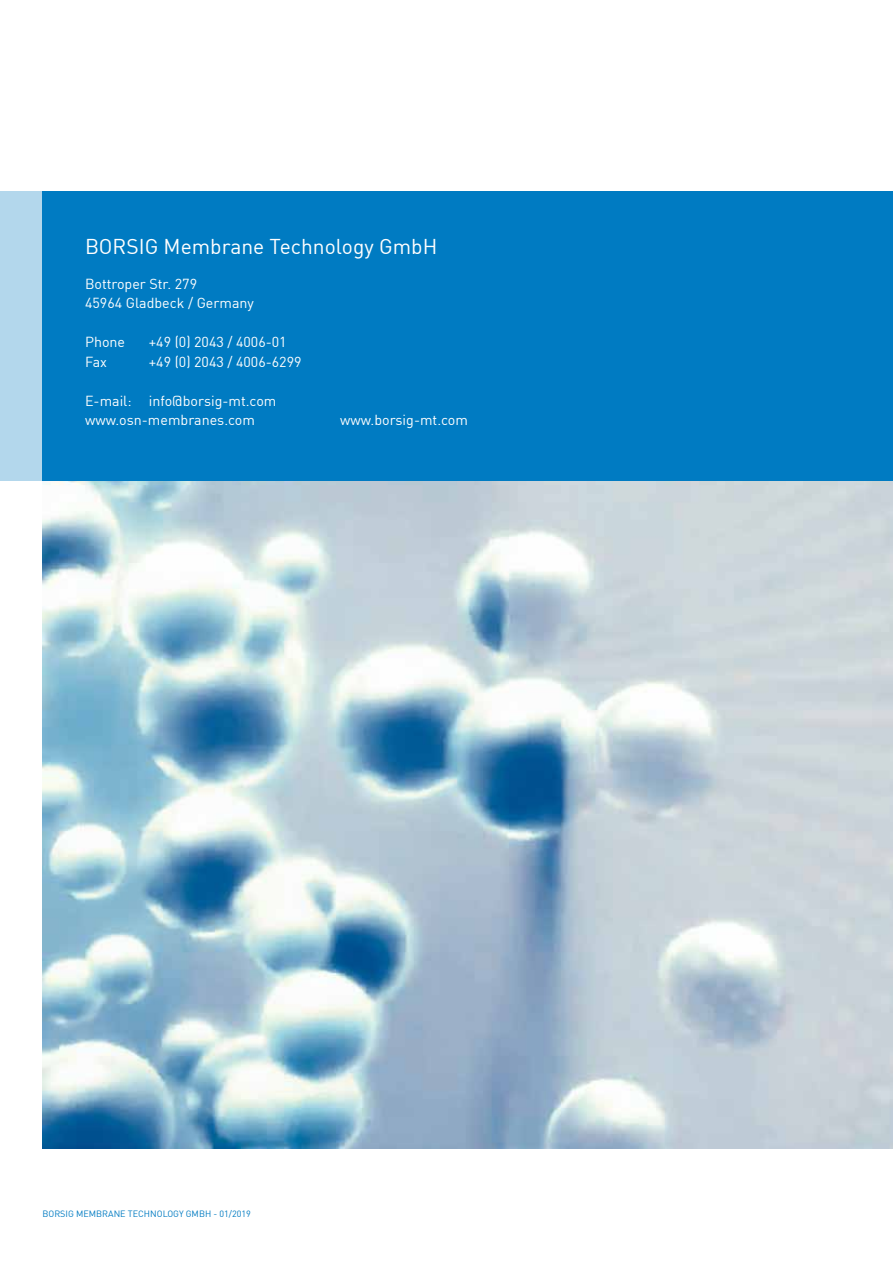
<style>
.page{position:relative;width:893px;height:1263px;background:#fff}
.page>*{position:absolute;margin:0;border:0;box-sizing:border-box;transform-origin:0 0}
.t1{font:21px "DIN Pro";color:#fff}
.t2{font:14.25px/19.5px "DIN Pro";color:#fff}
.t3{font:9px "DIN Pro";color:#007bc2}
</style>
<div class="page">
<img style="left:43px;top:480px;width:850px;height:668px">
<div style="left:43px;top:191px;width:850px;height:289px;background:#007bc2"></div>
<div style="left:0;top:191px;width:43px;height:289px;background:#b3d7ec"></div>
<h1 class="t1" style="left:85px;top:231px;width:354px">BORSIG Membrane Technology GmbH</h1>
<p class="t2" style="left:85px;top:273px;width:170px">Bottroper Str. 279<br>45964 Gladbeck / Germany</p>
<p class="t2" style="left:85px;top:331px;width:42px">Phone</p>
<p class="t2" style="left:149px;top:331px;width:139px">+49 (0) 2043 / 4006-01</p>
<p class="t2" style="left:85px;top:351px;width:23px">Fax</p>
<p class="t2" style="left:149px;top:351px;width:154px">+49 (0) 2043 / 4006-6299</p>
<p class="t2" style="left:85px;top:390px;width:193px">E-mail: info@borsig-mt.com www.osn-membranes.com</p>
<p class="t2" style="left:340px;top:409px;width:129px">www.borsig-mt.com</p>
<p class="t3" style="left:43px;top:1206px;width:210px">BORSIG MEMBRANE TECHNOLOGY GMBH - 01/2019</p>
</div>
